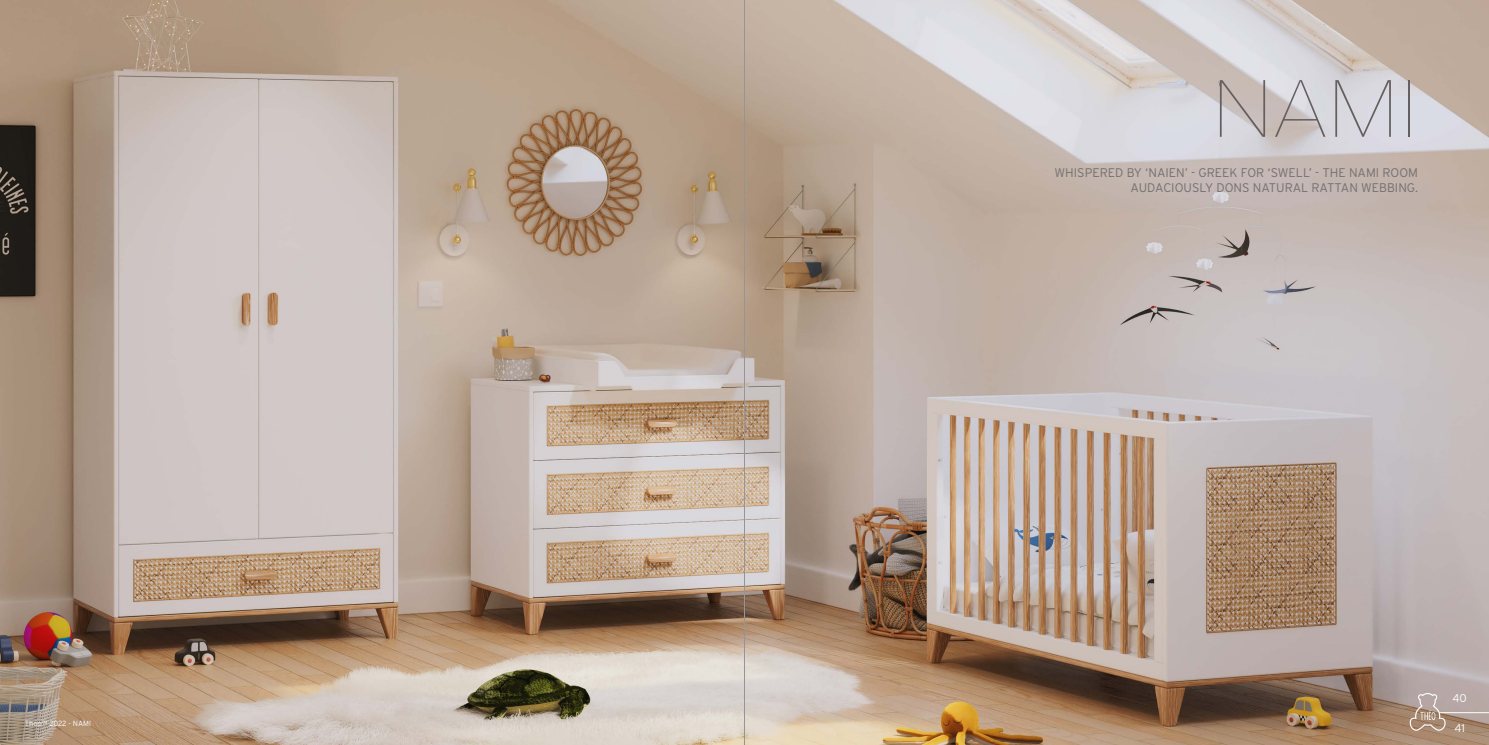
<style>
.page{position:relative;width:1489px;height:745px;background:#fff}
.page>*{position:absolute;margin:0;border:0;box-sizing:border-box;transform-origin:0 0}
.t1{font:200 80px "Avenir Next";color:#65605f}
.t2{font:300 12.5px/15px "Interstate";color:#74706f;text-align:right}
.t3{font:300 11.25px "Interstate";color:#fff}
.t4{font:300 7.5px "Interstate";color:#fff}
</style>
<div class="page">
<img style="left:0;top:0;width:1488px;height:744px">
<svg style="left:1408px;top:692px;width:37px;height:38px"></svg>
<hr style="left:1439px;top:712px;width:49px;height:1px;background:#fff">
<hr style="left:744px;top:0;width:1px;height:744px;background:#939598">
<p class="t4" style="left:25px;top:718px;width:68px">Théo™ 2022 - NAMI</p>
<h1 class="t1" style="left:1211px;top:41px;width:208px">NAMI</h1>
<p class="t2" style="left:1054px;top:165px;width:365px">WHISPERED BY ‘NAIEN’ - GREEK FOR ‘SWELL’ - THE NAMI ROOM<br>AUDACIOUSLY DONS NATURAL RATTAN WEBBING.</p>
<p class="t3" style="left:1452px;top:690px;width:16px">40</p>
<p class="t3" style="left:1454px;top:721px;width:12px">41</p>
</div>
